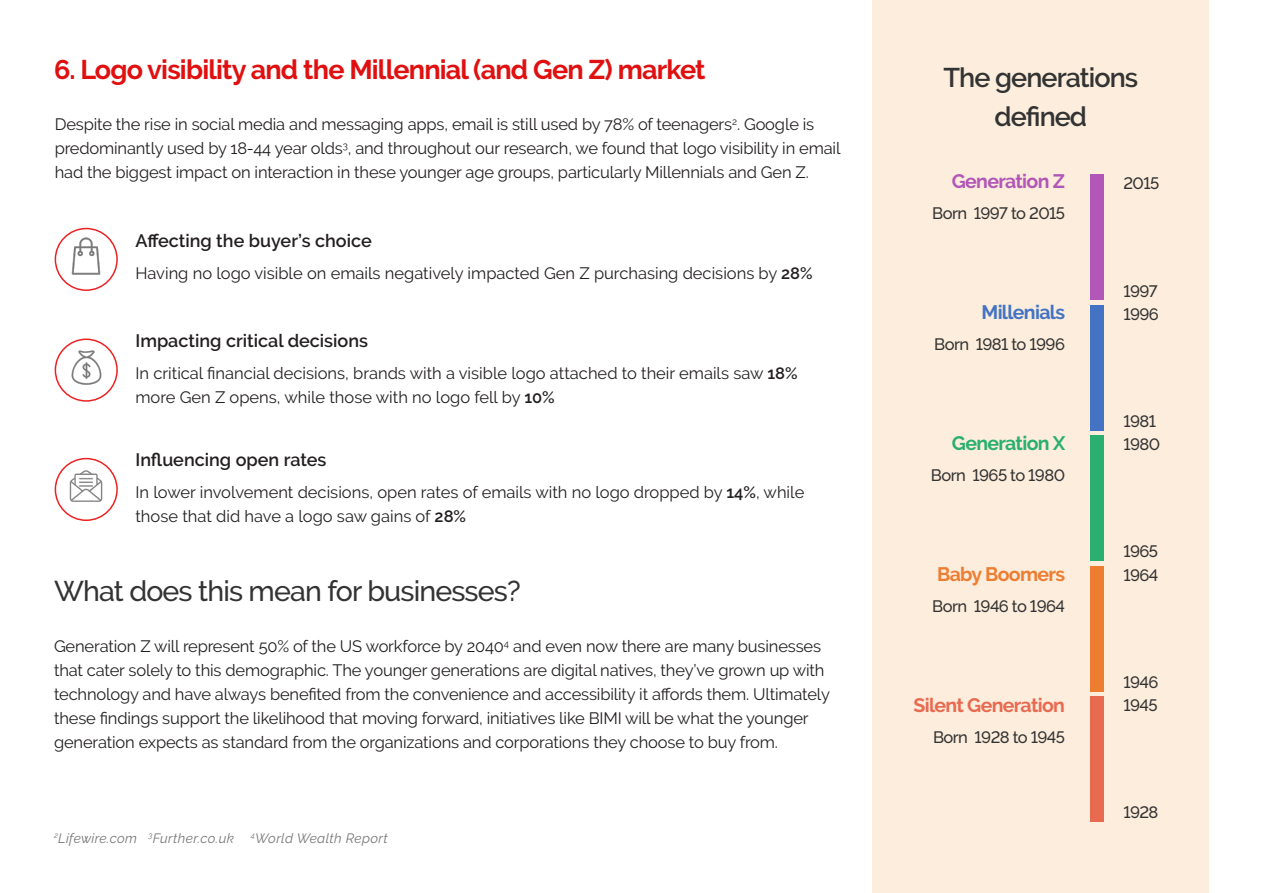
<style>
.page{position:relative;width:1263px;height:893px;background:#fff}
.page>*{position:absolute;margin:0;border:0;box-sizing:border-box;transform-origin:0 0}
.t1{font:500 28.5px "Raleway";letter-spacing:-.03em;color:#333}
.t2{font:700 27px "Raleway";letter-spacing:-.03em;color:#e11010}
.t3{font:600 27px/39px "Raleway";letter-spacing:-.035em;color:#333;text-align:center}
.t4{font:700 19.5px "Raleway";letter-spacing:-.035em;color:#e86a51}
.t5{font:700 19.5px "Raleway";letter-spacing:-.035em;color:#b256b7}
.t6{font:700 19.5px "Raleway";letter-spacing:-.035em;color:#2aaf71}
.t7{font:700 19.5px "Raleway";letter-spacing:-.035em;color:#ed7d31}
.t8{font:700 19.5px "Raleway";letter-spacing:-.035em;color:#4473c4}
.Supporting_copy{font:600 18px "Raleway";color:#231f20}
.Supporting_copy-2{font:16.5px/24px "Raleway";letter-spacing:-.01em;color:#231f20}
.t9{font:500 16.5px "Raleway";letter-spacing:-.035em;color:#333}
.t10{font:italic 13.5px "Raleway";letter-spacing:.025em;color:#777}
.s1{font-weight:600}
</style>
<div class="page">
<div style="left:55px;top:339px;width:63px;height:63px;border:2px solid #ec2123;border-radius:50%"></div>
<div style="left:55px;top:458px;width:63px;height:63px;border:2px solid #ec2123;border-radius:50%"></div>
<img style="left:55px;top:227px;width:63px;height:61px">
<img style="left:59px;top:341px;width:54px;height:54px">
<img style="left:61px;top:461px;width:51px;height:51px">
<div style="left:873px;top:0;width:336px;height:893px;background:#fceddc"></div>
<div style="left:1090px;top:175px;width:14px;height:125px;background:#b256b7"></div>
<div style="left:1090px;top:305px;width:14px;height:125px;background:#4473c4"></div>
<div style="left:1090px;top:435px;width:14px;height:126px;background:#2aaf71"></div>
<div style="left:1090px;top:566px;width:14px;height:125px;background:#ed7d31"></div>
<div style="left:1090px;top:696px;width:14px;height:126px;background:#e76a51"></div>
<p class="t2" style="left:54px;top:54px;width:653px">6. Logo visibility and the Millennial (and Gen Z) market</p>
<p class="Supporting_copy-2" style="left:55px;top:112px;width:787px">Despite the rise in social media and messaging apps, email is still used by 78% of teenagers<sup>2</sup>. Google is predominantly used by 18-44 year olds<sup>3</sup>, and throughout our research, we found that logo visibility in email had the biggest impact on interaction in these younger age groups, particularly Millennials and Gen Z.</p>
<p class="Supporting_copy" style="left:135px;top:230px;width:238px">Affecting the buyer’s choice</p>
<p class="Supporting_copy-2" style="left:135px;top:262px;width:679px">Having no logo visible on emails negatively impacted Gen Z purchasing decisions by <span class="s1">28%</span></p>
<p class="Supporting_copy" style="left:135px;top:330px;width:234px">Impacting critical decisions</p>
<p class="Supporting_copy-2" style="left:135px;top:361px;width:664px">In critical financial decisions, brands with a visible logo attached to their emails saw <span class="s1">18% </span>more Gen Z opens, while those with no logo fell by <span class="s1">10%</span></p>
<p class="Supporting_copy" style="left:135px;top:449px;width:192px">Influencing open rates</p>
<p class="Supporting_copy-2" style="left:135px;top:480px;width:670px">In lower involvement decisions, open rates of emails with no logo dropped by <span class="s1">14%</span>, while those that did have a logo saw gains of <span class="s1">28%</span></p>
<p class="t1" style="left:54px;top:575px;width:468px">What does this mean for businesses?</p>
<p class="Supporting_copy-2" style="left:54px;top:634px;width:777px">Generation Z will represent 50% of the US workforce by 2040<sup>4</sup> and even now there are many businesses that cater solely to this demographic. The younger generations are digital natives, they’ve grown up with technology and have always benefited from the convenience and accessibility it affords them. Ultimately these findings support the likelihood that moving forward, initiatives like BIMI will be what the younger generation expects as standard from the organizations and corporations they choose to buy from.</p>
<p class="t10" style="left:54px;top:830px;width:85px"><sup>2</sup>Lifewire.com</p>
<p class="t10" style="left:149px;top:830px;width:87px"><sup>3</sup>Further.co.uk</p>
<p class="t10" style="left:251px;top:830px;width:138px"><sup>4</sup>World Wealth Report</p>
<p class="t3" style="left:943px;top:58px;width:196px">The generations defined</p>
<p class="t5" style="left:952px;top:170px;width:115px">Generation Z</p>
<p class="t9" style="left:932px;top:204px;width:134px">Born 1997 to 2015</p>
<p class="t8" style="left:981px;top:301px;width:85px">Millenials</p>
<p class="t9" style="left:934px;top:335px;width:132px">Born 1981 to 1996</p>
<p class="t6" style="left:952px;top:432px;width:115px">Generation X</p>
<p class="t9" style="left:931px;top:466px;width:136px">Born 1965 to 1980</p>
<p class="t7" style="left:937px;top:563px;width:129px">Baby Boomers</p>
<p class="t9" style="left:932px;top:597px;width:134px">Born 1946 to 1964</p>
<p class="t4" style="left:913px;top:694px;width:153px">Silent Generation</p>
<p class="t9" style="left:933px;top:728px;width:134px">Born 1928 to 1945</p>
<p class="t9" style="left:1123px;top:174px;width:37px">2015</p>
<p class="t9" style="left:1123px;top:281px;width:36px">1997</p>
<p class="t9" style="left:1123px;top:304px;width:37px">1996</p>
<p class="t9" style="left:1123px;top:412px;width:34px">1981</p>
<p class="t9" style="left:1123px;top:435px;width:38px">1980</p>
<p class="t9" style="left:1123px;top:542px;width:36px">1965</p>
<p class="t9" style="left:1123px;top:565px;width:37px">1964</p>
<p class="t9" style="left:1123px;top:672px;width:37px">1946</p>
<p class="t9" style="left:1123px;top:696px;width:36px">1945</p>
<p class="t9" style="left:1123px;top:803px;width:37px">1928</p>
</div>
